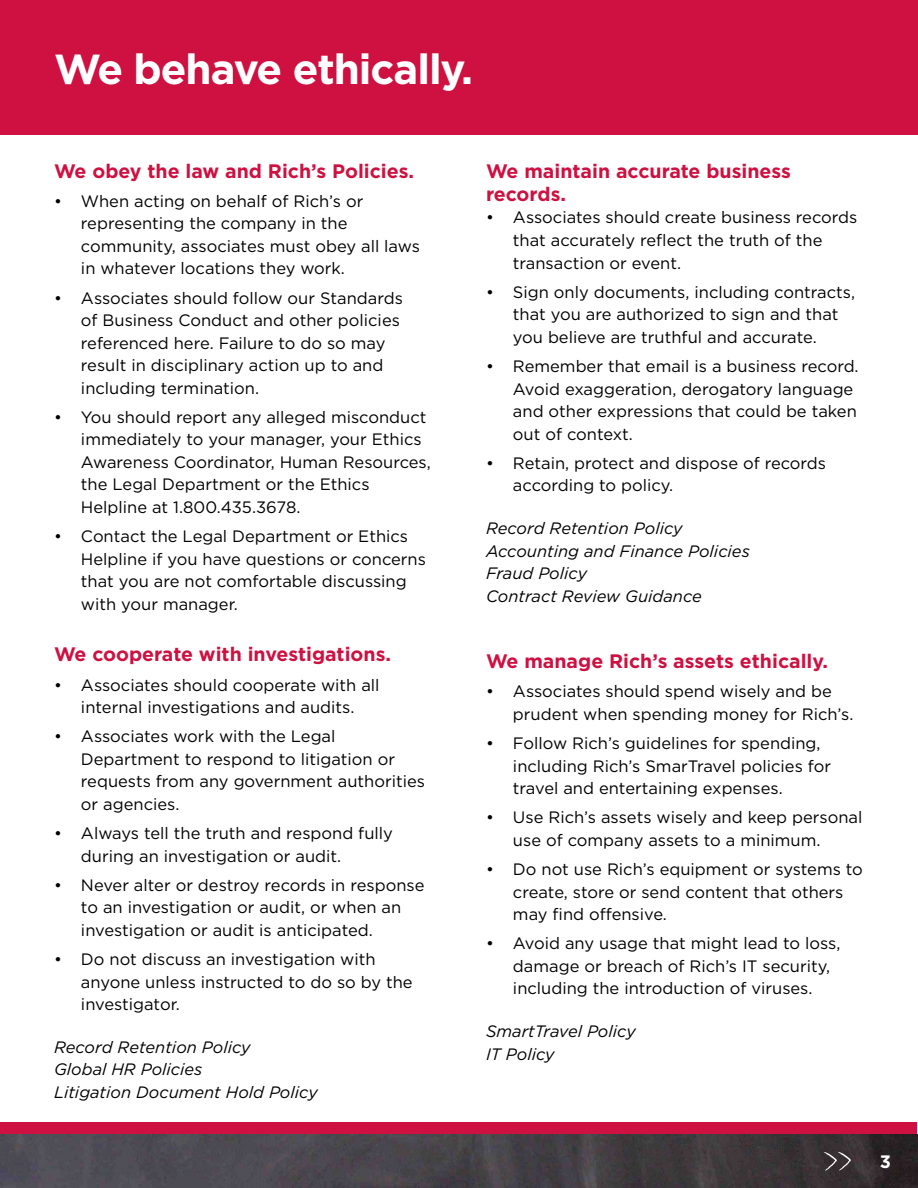
<style>
.page{position:relative;width:918px;height:1188px;background:#fff}
.page>*{position:absolute;margin:0;border:0;box-sizing:border-box;transform-origin:0 0}
.t1{font:700 42px "Gotham";letter-spacing:-.035em;color:#fff}
.t2{font:700 19.5px/23.4px "Gotham";color:#ce1141}
.t3{font:700 18px "Gotham";color:#fff}
.t4{font:16.5px/22.5px "Gotham";color:#000}
.t5{font:italic 16.5px/22.5px "Gotham";color:#000}
</style>
<div class="page">
<div style="left:1px;top:1122px;width:916px;height:66px;background:#ce1141"></div>
<img style="left:0;top:1134px;width:918px;height:54px">
<svg style="left:823px;top:1152px;width:28px;height:19px"></svg>
<div style="left:0;top:1px;width:918px;height:134px;background:#ce1141"></div>
<h1 class="t1" style="left:54px;top:44px;width:421px">We behave ethically.</h1>
<p class="t2" style="left:54px;top:159px;width:362px">We obey the law and Rich’s Policies.</p>
<p class="t4" style="left:81px;top:190px;width:341px;text-indent:-27px">• When acting on behalf of Rich’s or representing the company in the community, associates must obey all laws in whatever locations they work.</p>
<p class="t4" style="left:81px;top:286px;width:323px;text-indent:-27px">• Associates should follow our Standards of Business Conduct and other policies referenced here. Failure to do so may result in disciplinary action up to and including termination.</p>
<p class="t4" style="left:81px;top:406px;width:351px;text-indent:-27px">• You should report any alleged misconduct immediately to your manager, your Ethics Awareness Coordinator, Human Resources, the Legal Department or the Ethics Helpline at 1.800.435.3678.</p>
<p class="t4" style="left:81px;top:525px;width:347px;text-indent:-27px">• Contact the Legal Department or Ethics Helpline if you have questions or concerns that you are not comfortable discussing with your manager.</p>
<p class="t2" style="left:54px;top:643px;width:339px">We cooperate with investigations.</p>
<p class="t4" style="left:54px;top:673px;width:327px;text-align:center">• Associates should cooperate with all internal investigations and audits.</p>
<p class="t4" style="left:81px;top:725px;width:346px;text-indent:-27px">• Associates work with the Legal<br>Department to respond to litigation or requests from any government authorities or agencies.</p>
<p class="t4" style="left:81px;top:822px;width:313px;text-indent:-27px">• Always tell the truth and respond fully during an investigation or audit.</p>
<p class="t4" style="left:81px;top:874px;width:345px;text-indent:-27px">• Never alter or destroy records in response to an investigation or audit, or when an investigation or audit is anticipated.</p>
<p class="t4" style="left:81px;top:948px;width:333px;text-indent:-27px">• Do not discuss an investigation with anyone unless instructed to do so by the investigator.</p>
<p class="t5" style="left:54px;top:1036px;width:265px">Record Retention Policy<br>Global HR Policies<br>Litigation Document Hold Policy</p>
<p class="t2" style="left:486px;top:159px;width:306px">We maintain accurate business records.</p>
<p class="t4" style="left:513px;top:206px;width:346px;text-indent:-27px">• Associates should create business records that accurately reflect the truth of the transaction or event.</p>
<p class="t4" style="left:513px;top:281px;width:344px;text-indent:-27px">• Sign only documents, including contracts, that you are authorized to sign and that you believe are truthful and accurate.</p>
<p class="t4" style="left:513px;top:355px;width:347px;text-indent:-27px">• Remember that email is a business record.<br>Avoid exaggeration, derogatory language and other expressions that could be taken out of context.</p>
<p class="t4" style="left:513px;top:452px;width:315px;text-indent:-27px">• Retain, protect and dispose of records according to policy.</p>
<p class="t5" style="left:486px;top:517px;width:265px">Record Retention Policy<br>Accounting and Finance Policies<br>Fraud Policy<br>Contract Review Guidance</p>
<p class="t2" style="left:486px;top:649px;width:344px">We manage Rich’s assets ethically.</p>
<p class="t4" style="left:513px;top:680px;width:342px;text-indent:-27px">• Associates should spend wisely and be prudent when spending money for Rich’s.</p>
<p class="t4" style="left:513px;top:732px;width:320px;text-indent:-27px">• Follow Rich’s guidelines for spending, including Rich’s SmarTravel policies for travel and entertaining expenses.</p>
<p class="t4" style="left:513px;top:806px;width:351px;text-indent:-27px">• Use Rich’s assets wisely and keep personal use of company assets to a minimum.</p>
<p class="t4" style="left:513px;top:858px;width:351px;text-indent:-27px">• Do not use Rich’s equipment or systems to create, store or send content that others may find offensive.</p>
<p class="t4" style="left:513px;top:932px;width:329px;text-indent:-27px">• Avoid any usage that might lead to loss, damage or breach of Rich’s IT security, including the introduction of viruses.</p>
<p class="t5" style="left:486px;top:1020px;width:151px">SmartTravel Policy<br>IT Policy</p>
<p class="t3" style="left:880px;top:1151px;width:13px">3</p>
</div>
